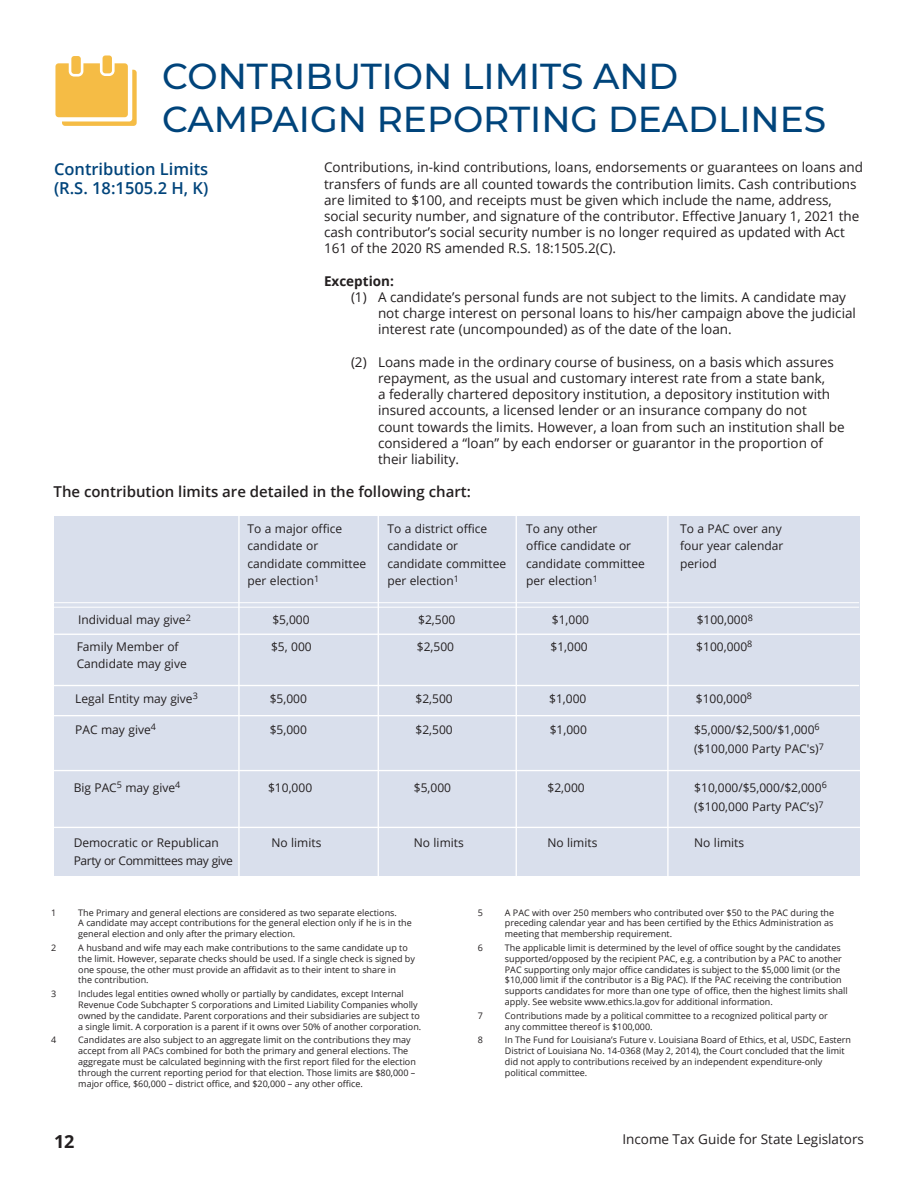
<style>
.page{position:relative;width:918px;height:1188px;background:#fff}
.page>*{position:absolute;margin:0;border:0;box-sizing:border-box;transform-origin:0 0}
.t1{font:500 36px/43.2px "Montserrat";color:#00447b}
.t2{font:700 18px "Open Sans";color:#231f20}
.t3{font:600 16.5px "Open Sans";color:#00447b}
.t4{font:600 15px "Open Sans";color:#231f20}
.t5{font:13.5px/16.2px "Open Sans";color:#231f20}
.t6{font:700 13.5px "Open Sans";color:#231f20}
.t7{font:12px/17.5px "Open Sans";color:#231f20}
.t8{font:12px "Open Sans";letter-spacing:-.03em;color:#231f20}
.t9{font:9px/10.8px "Open Sans";color:#231f20}
</style>
<div class="page">
<svg style="left:55px;top:63px;width:82px;height:63px;background:#f6c765"></svg>
<div style="left:103px;top:55px;width:9px;height:18px;background:#f5bc45;border-radius:3px"></div>
<div style="left:71px;top:56px;width:10px;height:18px;background:#f5bc45;border-radius:3px"></div>
<div style="left:54px;top:516px;width:805px;height:360px;background:#d9dfec"></div>
<hr style="left:43px;top:602px;width:816px;height:1px;background:#fff">
<hr style="left:43px;top:607px;width:816px;height:1px;background:#fff">
<hr style="left:238px;top:501px;width:2px;height:407px;background:#fff">
<hr style="left:378px;top:501px;width:1px;height:407px;background:#fff">
<hr style="left:516px;top:501px;width:1px;height:407px;background:#fff">
<hr style="left:667px;top:500px;width:2px;height:408px;background:#fff">
<hr style="left:48px;top:634px;width:821px;height:1px;background:#fff">
<hr style="left:51px;top:685px;width:808px;height:1px;background:#fff">
<hr style="left:51px;top:715px;width:813px;height:1px;background:#fff">
<hr style="left:46px;top:770px;width:843px;height:1px;background:#fff">
<hr style="left:48px;top:827px;width:833px;height:1px;background:#fff">
<p class="t1" style="left:162px;top:53px;width:666px">CONTRIBUTION LIMITS AND<br>CAMPAIGN REPORTING DEADLINES</p>
<p class="t5" style="left:324px;top:159px;width:541px">Contributions, in-kind contributions, loans, endorsements or guarantees on loans and transfers of funds are all counted towards the contribution limits. Cash contributions are limited to $100, and receipts must be given which include the name, address, social security number, and signature of the contributor. Effective January 1, 2021 the cash contributor’s social security number is no longer required as updated with Act 161 of the 2020 RS amended R.S. 18:1505.2(C).</p>
<p class="t6" style="left:324px;top:271px;width:71px">Exception:</p>
<p class="t5" style="left:378px;top:289px;width:480px;text-indent:-27px">(1) A candidate’s personal funds are not subject to the limits. A candidate may not charge interest on personal loans to his/her campaign above the judicial interest rate (uncompounded) as of the date of the loan.</p>
<p class="t5" style="left:378px;top:353px;width:468px;text-indent:-27px">(2) Loans made in the ordinary course of business, on a basis which assures repayment, as the usual and customary interest rate from a state bank,<br>a federally chartered depository institution, a depository institution with insured accounts, a licensed lender or an insurance company do not count towards the limits. However, a loan from such an institution shall be considered a “loan” by each endorser or guarantor in the proportion of their liability.</p>
<p class="t3" style="left:54px;top:157px;width:156px">Contribution Limits</p>
<p class="t3" style="left:54px;top:177px;width:156px">(R.S. 18:1505.2 H, K)</p>
<p class="t4" style="left:54px;top:482px;width:419px">The contribution limits are detailed in the following chart:</p>
<p class="t7" style="left:248px;top:519px;width:120px">To a major office candidate or candidate committee per election<sup>1</sup></p>
<p class="t7" style="left:387px;top:519px;width:120px">To a district office candidate or candidate committee per election<sup>1</sup></p>
<p class="t7" style="left:526px;top:519px;width:120px">To any other<br>office candidate or candidate committee per election<sup>1</sup></p>
<p class="t7" style="left:680px;top:519px;width:105px">To a PAC over any four year calendar period</p>
<p class="t7" style="left:78px;top:611px;width:114px">Individual may give<sup>2</sup></p>
<p class="t7" style="left:272px;top:611px;width:39px">$5,000</p>
<p class="t7" style="left:418px;top:611px;width:39px">$2,500</p>
<p class="t7" style="left:552px;top:611px;width:39px">$1,000</p>
<p class="t7" style="left:697px;top:611px;width:58px">$100,000<sup>8</sup></p>
<p class="t7" style="left:77px;top:637px;width:104px">Family Member of</p>
<p class="t7" style="left:271px;top:637px;width:42px">$5, 000</p>
<p class="t7" style="left:417px;top:637px;width:39px">$2,500</p>
<p class="t7" style="left:551px;top:637px;width:39px">$1,000</p>
<p class="t7" style="left:696px;top:637px;width:58px">$100,000<sup>8</sup></p>
<p class="t7" style="left:77px;top:655px;width:112px">Candidate may give</p>
<p class="t7" style="left:75px;top:689px;width:124px">Legal Entity may give<sup>3</sup></p>
<p class="t7" style="left:270px;top:689px;width:39px">$5,000</p>
<p class="t7" style="left:416px;top:689px;width:39px">$2,500</p>
<p class="t7" style="left:549px;top:689px;width:39px">$1,000</p>
<p class="t7" style="left:696px;top:689px;width:58px">$100,000<sup>8</sup></p>
<p class="t7" style="left:75px;top:720px;width:82px">PAC may give<sup>4</sup></p>
<p class="t7" style="left:270px;top:720px;width:39px">$5,000</p>
<p class="t7" style="left:416px;top:720px;width:39px">$2,500</p>
<p class="t7" style="left:550px;top:720px;width:39px">$1,000</p>
<p class="t7" style="left:694px;top:719px;width:131px;line-height:19.5px">$5,000/$2,500/$1,000<sup>6 </sup>($100,000 Party PAC's)<sup>7</sup></p>
<p class="t7" style="left:74px;top:778px;width:108px">Big PAC<sup>5</sup> may give<sup>4</sup></p>
<p class="t7" style="left:268px;top:778px;width:46px">$10,000</p>
<p class="t7" style="left:414px;top:778px;width:39px">$5,000</p>
<p class="t7" style="left:548px;top:778px;width:39px">$2,000</p>
<p class="t7" style="left:694px;top:778px;width:134px">$10,000/$5,000/$2,000<sup>6</sup></p>
<p class="t7" style="left:694px;top:798px;width:131px">($100,000 Party PAC’s)<sup>7</sup></p>
<p class="t7" style="left:74px;top:834px;width:147px">Democratic or Republican</p>
<p class="t7" style="left:272px;top:834px;width:51px">No limits</p>
<p class="t7" style="left:414px;top:834px;width:51px">No limits</p>
<p class="t7" style="left:548px;top:834px;width:51px">No limits</p>
<p class="t7" style="left:694px;top:834px;width:51px">No limits</p>
<p class="t8" style="left:74px;top:852px;width:161px">Party or Committees may give</p>
<p class="t9" style="left:51px;top:907px;width:7px">1</p>
<p class="t9" style="left:78px;top:907px;width:320px">The Primary and general elections are considered as two separate elections.</p>
<p class="t9" style="left:78px;top:918px;width:335px">A candidate may accept contributions for the general election only if he is in the general election and only after the primary election.</p>
<p class="t9" style="left:51px;top:942px;width:7px">2</p>
<p class="t9" style="left:78px;top:942px;width:338px">A husband and wife may each make contributions to the same candidate up to the limit. However, separate checks should be used. If a single check is signed by</p>
<p class="t9" style="left:78px;top:964px;width:319px">one spouse, the other must provide an affidavit as to their intent to share in the contribution.</p>
<p class="t9" style="left:51px;top:988px;width:7px">3</p>
<p class="t9" style="left:78px;top:988px;width:343px">Includes legal entities owned wholly or partially by candidates, except Internal<br>Revenue Code Subchapter S corporations and Limited Liability Companies wholly owned by the candidate. Parent corporations and their subsidiaries are subject to</p>
<p class="t9" style="left:78px;top:1021px;width:344px">a single limit. A corporation is a parent if it owns over 50% of another corporation.</p>
<p class="t9" style="left:51px;top:1035px;width:7px">4</p>
<p class="t9" style="left:78px;top:1035px;width:339px">Candidates are also subject to an aggregate limit on the contributions they may accept from all PACs combined for both the primary and general elections. The aggregate must be calculated beginning with the first report filed for the election through the current reporting period for that election. Those limits are $80,000 – major office, $60,000 – district office, and $20,000 – any other office.</p>
<p class="t9" style="left:478px;top:907px;width:7px">5</p>
<p class="t9" style="left:505px;top:907px;width:331px;text-align:justify">A PAC with over 250 members who contributed over $50 to the PAC during the preceding calendar year and has been certified by the Ethics Administration as meeting that membership requirement.</p>
<p class="t9" style="left:478px;top:942px;width:7px">6</p>
<p class="t9" style="left:505px;top:942px;width:344px">The applicable limit is determined by the level of office sought by the candidates supported/opposed by the recipient PAC, e.g. a contribution by a PAC to another PAC supporting only major office candidates is subject to the $5,000 limit (or the $10,000 limit if the contributor is a Big PAC). If the PAC receiving the contribution supports candidates for more than one type of office, then the highest limits shall apply. See website www.ethics.la.gov for additional information.</p>
<p class="t9" style="left:478px;top:1010px;width:7px">7</p>
<p class="t9" style="left:505px;top:1010px;width:325px">Contributions made by a political committee to a recognized political party or any committee thereof is $100,000.</p>
<p class="t9" style="left:478px;top:1035px;width:7px">8</p>
<p class="t9" style="left:505px;top:1035px;width:348px">In The Fund for Louisiana’s Future v. Louisiana Board of Ethics, et al, USDC, Eastern District of Louisiana No. 14-0368 (May 2, 2014), the Court concluded that the limit did not apply to contributions received by an independent expenditure-only political committee.</p>
<p class="t2" style="left:54px;top:1129px;width:22px">12</p>
<p class="t5" style="left:622px;top:1131px;width:243px">Income Tax Guide for State Legislators</p>
</div>
